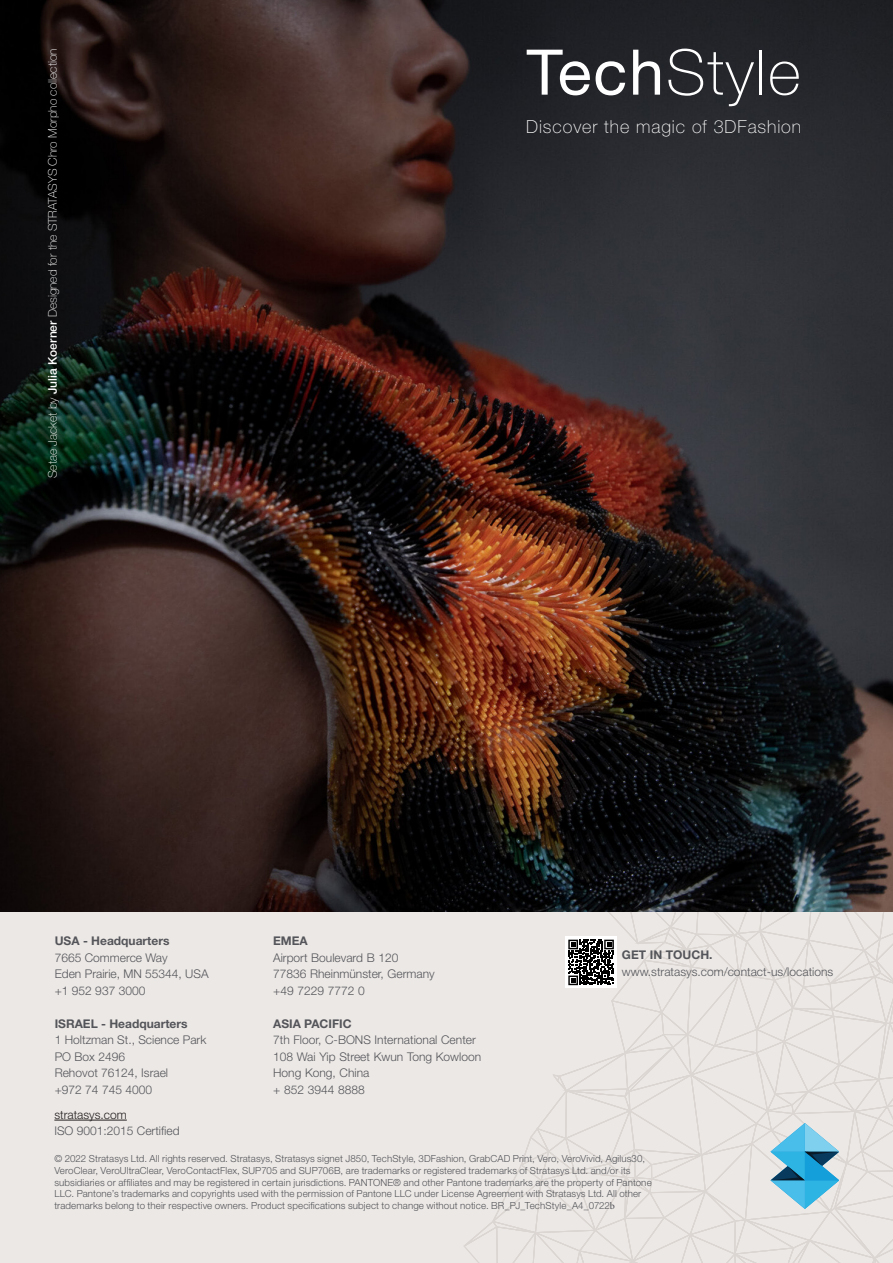
<style>
.page{position:relative;width:893px;height:1263px;background:#fff}
.page>*{position:absolute;margin:0;border:0;box-sizing:border-box;transform-origin:0 0}
.Pull_out_Quote{font:100 63px "Helvetica Neue LT Std";letter-spacing:.03em;color:#fff}
.Pull_out_Quote-2{font:100 18px "Helvetica Neue LT Std";letter-spacing:.05em;color:#fff}
.t1{font:300 12px/16.5px "Helvetica Neue LT Std";color:#54555a}
.Pull_out_Quote-3{font:100 12px "Helvetica Neue LT Std";color:#fff}
.t2{font:700 12px "Helvetica Neue LT Std";color:#54555a}
.t3{font:300 12px "Helvetica Neue LT Std";color:#231f20}
.t4{font:300 9.75px/11.7px "Helvetica Neue LT Std";letter-spacing:.01em;color:#54555a}
.s1{font-weight:500}
.s2{font-weight:400}
.s3{font-family:"Adobe Hebrew";font-weight:400}
</style>
<div class="page">
<div style="left:0;top:911px;width:893px;height:352px;background:#ece8e5"></div>
<hr style="left:54px;top:1120px;width:73px;height:1px;background:#231f20">
<svg style="left:463px;top:911px;width:430px;height:352px"></svg>
<img style="left:0;top:0;width:893px;height:911px">
<p class="Pull_out_Quote-3" style="left:46px;top:478px;width:431px;rotate:-90deg">Setae Jacket by <span class="s1">Julia Koerner</span> Designed for the STRATASYS Chro Morpho collection</p>
<p class="Pull_out_Quote" style="left:526px;top:36px;width:276px"><span class="s2">Tech</span>Style</p>
<p class="Pull_out_Quote-2" style="left:526px;top:117px;width:277px">Discover the magic of 3DFashion</p>
<p class="t2" style="left:55px;top:934px;width:116px">USA - Headquarters</p>
<p class="t1" style="left:55px;top:949px;width:155px">7665 Commerce Way<br>Eden Prairie, MN 55344, USA +1 952 937 3000</p>
<p class="t2" style="left:55px;top:1016px;width:134px">ISRAEL - Headquarters</p>
<p class="t1" style="left:55px;top:1032px;width:153px">1 Holtzman St., Science Park<br>PO Box 2496<br>Rehovot 76124, Israel<br>+972 74 745 4000</p>
<p class="t3" style="left:54px;top:1107px;width:74px">stratasys.com</p>
<p class="t1" style="left:54px;top:1122px;width:127px">ISO 9001:2015 Certified</p>
<p class="t2" style="left:273px;top:934px;width:36px">EMEA</p>
<p class="t1" style="left:273px;top:949px;width:163px">Airport Boulevard B 120<br>77836 Rheinmünster, Germany +49 7229 7772 0</p>
<p class="t2" style="left:273px;top:1016px;width:80px">ASIA PACIFIC</p>
<p class="t1" style="left:273px;top:1032px;width:210px">7th Floor, C-BONS International Center<br>108 Wai Yip Street Kwun Tong Kowloon<br>Hong Kong, China<br>+ 852 3944 8888</p>
<p class="t2" style="left:622px;top:947px;width:92px">GET IN TOUCH.</p>
<p class="t1" style="left:622px;top:963px;width:213px">www.stratasys.com/contact-us/locations</p>
<p class="t4" style="left:54px;top:1153px;width:599px">© 2022 Stratasys Ltd. All rights reserved. Stratasys, Stratasys signet J850, TechStyle, 3DFashion, GrabCAD Print, Vero, VeroVivid, Agilus30, VeroClear, VeroUltraClear, VeroContactFlex, SUP705 and SUP706B, are trademarks or registered trademarks of Stratasys Ltd. and/or its subsidiaries or affiliates and may be registered in certain jurisdictions. PANTONE® and other Pantone trademarks are the property of Pantone LLC. Pantone’s trademarks and copyrights used with the permission of Pantone LLC under License Agreement with Stratasys Ltd. All other trademarks belong to their respective owners. Product specifications subject to change without notice. BR_PJ_TechStyle_A4_0722<span class="s3">b</span></p>
</div>
